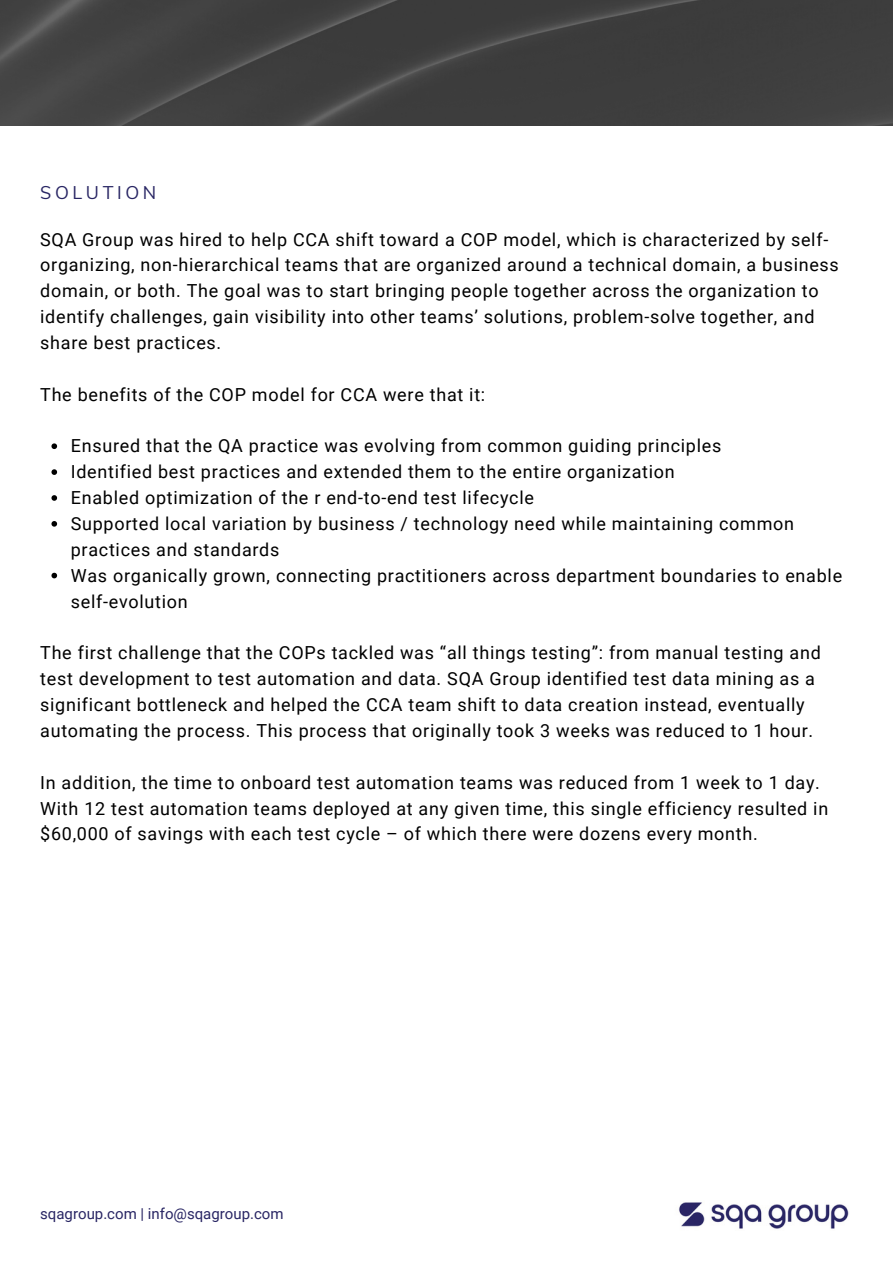
<style>
.page{position:relative;width:893px;height:1264px;background:#fff}
.page>*{position:absolute;margin:0;border:0;box-sizing:border-box;transform-origin:0 0}
.t1{font:18px/25.8px "Roboto";letter-spacing:.04em;color:#000}
.t2{font:18px "Muli";letter-spacing:.2em;color:#292664}
.t3{font:15px "Roboto";color:#292664}
</style>
<div class="page">
<svg style="left:51px;top:443px;width:6px;height:6px"></svg>
<svg style="left:51px;top:469px;width:6px;height:6px"></svg>
<svg style="left:51px;top:495px;width:6px;height:6px"></svg>
<svg style="left:51px;top:521px;width:6px;height:5px"></svg>
<svg style="left:51px;top:572px;width:6px;height:6px"></svg>
<img style="left:0;top:0;width:892px;height:126px">
<img style="left:678px;top:1202px;width:171px;height:27px">
<p class="t2" style="left:40px;top:180px;width:118px">SOLUTION</p>
<p class="t1" style="left:40px;top:226px;width:800px">SQA Group was hired to help CCA shift toward a COP model, which is characterized by self&shy;organizing, non-hierarchical teams that are organized around a technical domain, a business domain, or both. The goal was to start bringing people together across the organization to identify challenges, gain visibility into other teams’ solutions, problem-solve together, and share best practices.</p>
<p class="t1" style="left:40px;top:381px;width:446px">The benefits of the COP model for CCA were that it:</p>
<p class="t1" style="left:71px;top:433px;width:772px">Ensured that the QA practice was evolving from common guiding principles<br>Identified best practices and extended them to the entire organization<br>Enabled optimization of the r end-to-end test lifecycle<br>Supported local variation by business / technology need while maintaining common practices and standards<br>Was organically grown, connecting practitioners across department boundaries to enable self-evolution</p>
<p class="t1" style="left:40px;top:640px;width:782px">The first challenge that the COPs tackled was “all things testing”: from manual testing and test development to test automation and data. SQA Group identified test data mining as a significant bottleneck and helped the CCA team shift to data creation instead, eventually automating the process. This process that originally took 3 weeks was reduced to 1 hour.</p>
<p class="t1" style="left:40px;top:769px;width:789px">In addition, the time to onboard test automation teams was reduced from 1 week to 1 day.<br>With 12 test automation teams deployed at any given time, this single efficiency resulted in $60,000 of savings with each test cycle – of which there were dozens every month.</p>
<p class="t3" style="left:40px;top:1204px;width:245px">sqagroup.com | info@sqagroup.com</p>
</div>
